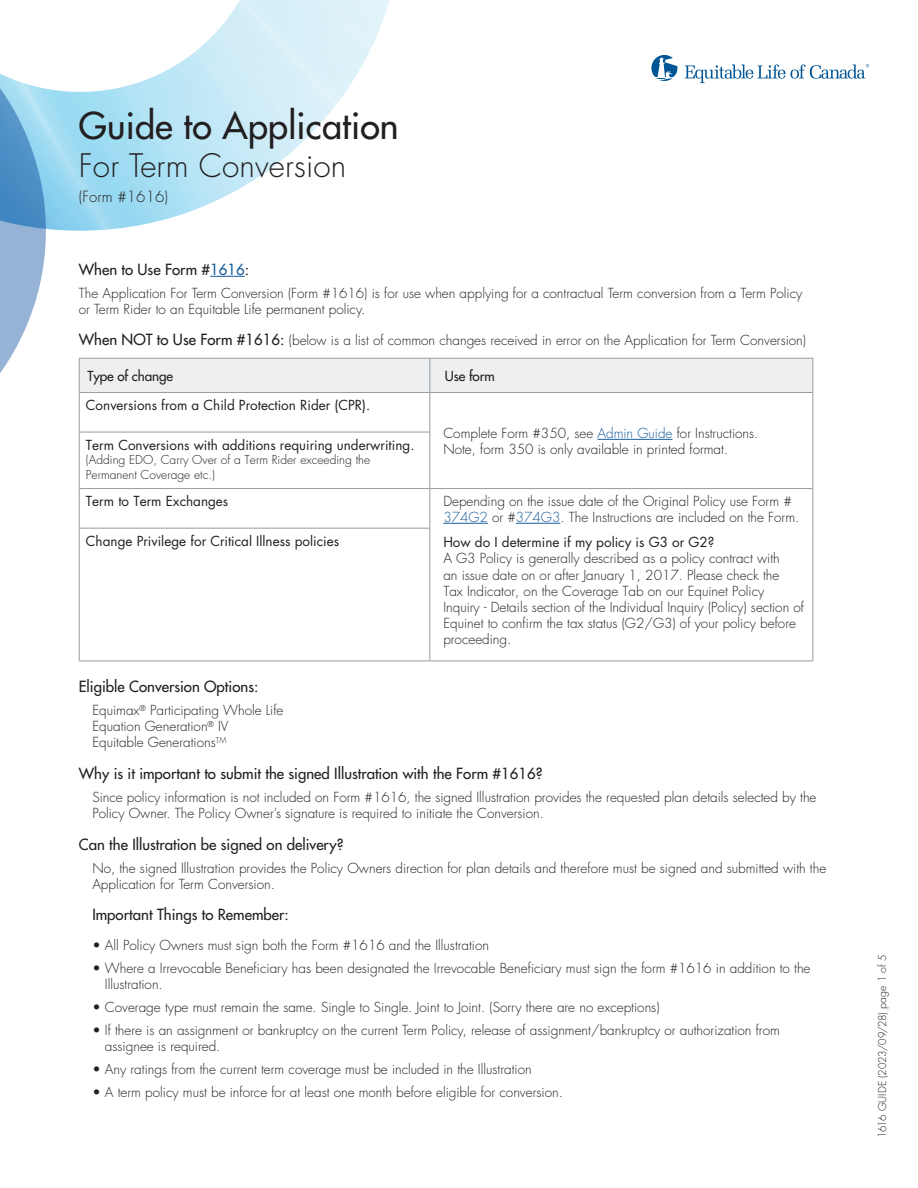
<style>
.page{position:relative;width:918px;height:1188px;background:#fff}
.page>*{position:absolute;margin:0;border:0;box-sizing:border-box;transform-origin:0 0}
.t1{font:500 36px "Futura Std";letter-spacing:.005em;color:#231f20}
.t2{font:300 31.5px "Futura Std";letter-spacing:.005em;color:#231f20}
.t3{font:500 15px "Futura Std";color:#231f20}
.t4{font:300 15px "Futura Std";letter-spacing:.005em;color:#231f20}
.t5{font:300 13.5px/16.2px "Futura Std";color:#231f20}
.t6{font:13.5px "Futura Std";color:#231f20}
.t7{font:500 13.5px "Futura Std";letter-spacing:-.01em;color:#231f20}
.t8{font:300 12px/14.4px "Futura Std";color:#231f20}
.t9{font:300 10.5px "Futura Std";letter-spacing:.005em;color:#231f20}
.s1{color:#175d9e}
.s2{font-weight:500;font-size:15px}
</style>
<div class="page">
<div style="left:80px;top:359px;width:732px;height:33px;background:#eeeff1"></div>
<hr style="left:79px;top:393px;width:1px;height:39px;background:#959ca1">
<hr style="left:429px;top:393px;width:1px;height:39px;background:#959ca1">
<hr style="left:812px;top:393px;width:1px;height:39px;background:#959ca1">
<hr style="left:79px;top:432px;width:1px;height:56px;background:#959ca1">
<hr style="left:429px;top:432px;width:1px;height:56px;background:#959ca1">
<hr style="left:812px;top:432px;width:1px;height:56px;background:#959ca1">
<hr style="left:79px;top:489px;width:1px;height:39px;background:#959ca1">
<hr style="left:429px;top:489px;width:1px;height:39px;background:#959ca1">
<hr style="left:812px;top:489px;width:1px;height:39px;background:#959ca1">
<hr style="left:79px;top:529px;width:1px;height:132px;background:#959ca1">
<hr style="left:429px;top:529px;width:1px;height:132px;background:#959ca1">
<hr style="left:812px;top:528px;width:1px;height:133px;background:#959ca1">
<hr style="left:79px;top:358px;width:351px;height:1px;background:#959ca1">
<hr style="left:79px;top:359px;width:1px;height:33px;background:#959ca1">
<hr style="left:430px;top:358px;width:383px;height:1px;background:#959ca1">
<hr style="left:429px;top:359px;width:1px;height:33px;background:#959ca1">
<hr style="left:812px;top:359px;width:1px;height:33px;background:#959ca1">
<hr style="left:79px;top:392px;width:351px;height:1px;background:#959ca1">
<hr style="left:430px;top:392px;width:383px;height:1px;background:#959ca1">
<hr style="left:79px;top:432px;width:351px;height:1px;background:#959ca1">
<hr style="left:79px;top:488px;width:351px;height:1px;background:#959ca1">
<hr style="left:430px;top:488px;width:383px;height:1px;background:#959ca1">
<hr style="left:79px;top:528px;width:351px;height:1px;background:#959ca1">
<hr style="left:79px;top:661px;width:351px;height:1px;background:#959ca1">
<hr style="left:430px;top:661px;width:383px;height:1px;background:#959ca1">
<hr style="left:597px;top:439px;width:76px;height:1px;background:#175d9e">
<hr style="left:443px;top:523px;width:45px;height:1px;background:#175d9e">
<hr style="left:516px;top:523px;width:44px;height:1px;background:#175d9e">
<hr style="left:210px;top:276px;width:35px;height:1px;background:#175d9e">
<img style="left:47px;top:0;width:343px;height:231px">
<svg style="left:0;top:73px;width:47px;height:300px"></svg>
<svg style="left:685px;top:64px;width:184px;height:19px"></svg>
<svg style="left:651px;top:54px;width:27px;height:27px"></svg>
<h1 class="t1" style="left:79px;top:103px;width:321px">Guide to Application</h1>
<h2 class="t2" style="left:79px;top:146px;width:269px">For Term Conversion</h2>
<p class="t4" style="left:79px;top:188px;width:91px">(Form #1616)</p>
<p class="t3" style="left:79px;top:260px;width:172px">When to Use Form #<span class="s1">1616</span>:</p>
<p class="t5" style="left:79px;top:285px;width:725px">The Application For Term Conversion (Form #1616) is for use when applying for a contractual Term conversion from a Term Policy or Term Rider to an Equitable Life permanent policy.</p>
<p class="t5" style="left:79px;top:333px;width:729px"><span class="s2">When NOT to Use Form #1616:</span> (below is a list of common changes received in error on the Application for Term Conversion)</p>
<p class="t7" style="left:87px;top:368px;width:87px">Type of change</p>
<p class="t7" style="left:445px;top:368px;width:51px">Use form</p>
<p class="t6" style="left:86px;top:397px;width:286px">Conversions from a Child Protection Rider (CPR).</p>
<p class="t5" style="left:443px;top:425px;width:317px">Complete Form #350, see <span class="s1">Admin Guide</span> for Instructions.<br>Note, form 350 is only available in printed format.</p>
<p class="t6" style="left:86px;top:436px;width:330px">Term Conversions with additions requiring underwriting.</p>
<p class="t8" style="left:86px;top:453px;width:286px">(Adding EDO, Carry Over of a Term Rider exceeding the<br>Permanent Coverage etc.)</p>
<p class="t6" style="left:86px;top:493px;width:144px">Term to Term Exchanges</p>
<p class="t5" style="left:443px;top:493px;width:357px">Depending on the issue date of the Original Policy use Form #<br><span class="s1">374G2</span> or #<span class="s1">374G3</span>. The Instructions are included on the Form.</p>
<p class="t6" style="left:443px;top:534px;width:273px">How do I determine if my policy is G3 or G2?</p>
<p class="t5" style="left:443px;top:551px;width:362px">A G3 Policy is generally described as a policy contract with<br>an issue date on or after January 1, 2017. Please check the<br>Tax Indicator, on the Coverage Tab on our Equinet Policy Inquiry - Details section of the Individual Inquiry (Policy) section of Equinet to confirm the tax status (G2/G3) of your policy before proceeding.</p>
<p class="t6" style="left:86px;top:532px;width:255px">Change Privilege for Critical Illness policies</p>
<p class="t3" style="left:79px;top:677px;width:181px">Eligible Conversion Options:</p>
<p class="t5" style="left:92px;top:702px;width:193px">Equimax<sup>®</sup> Participating Whole Life<br>Equation Generation<sup>®</sup> IV<br>Equitable Generations<sup>TM</sup></p>
<p class="t3" style="left:79px;top:764px;width:465px">Why is it important to submit the signed Illustration with the Form #1616?</p>
<p class="t5" style="left:92px;top:789px;width:726px">Since policy information is not included on Form #1616, the signed Illustration provides the requested plan details selected by the<br>Policy Owner. The Policy Owner’s signature is required to initiate the Conversion.</p>
<p class="t3" style="left:79px;top:835px;width:266px">Can the Illustration be signed on delivery?</p>
<p class="t5" style="left:92px;top:860px;width:735px">No, the signed Illustration provides the Policy Owners direction for plan details and therefore must be signed and submitted with the<br>Application for Term Conversion.</p>
<p class="t3" style="left:92px;top:905px;width:198px">Important Things to Remember:</p>
<p class="t5" style="left:92px;top:937px;width:398px">• All Policy Owners must sign both the Form #1616 and the Illustration</p>
<p class="t5" style="left:105px;top:960px;width:707px;text-indent:-13px">• Where a Irrevocable Beneficiary has been designated the Irrevocable Beneficiary must sign the form #1616 in addition to the<br>Illustration.</p>
<p class="t5" style="left:92px;top:999px;width:569px">• Coverage type must remain the same. Single to Single. Joint to Joint. (Sorry there are no exceptions)</p>
<p class="t5" style="left:105px;top:1022px;width:677px;text-indent:-13px">• If there is an assignment or bankruptcy on the current Term Policy, release of assignment/bankruptcy or authorization from assignee is required.</p>
<p class="t5" style="left:92px;top:1062px;width:441px">• Any ratings from the current term coverage must be included in the Illustration</p>
<p class="t5" style="left:92px;top:1084px;width:472px">• A term policy must be inforce for at least one month before eligible for conversion.</p>
<p class="t9" style="left:876px;top:1138px;width:185px;rotate:-90deg">1616 GUIDE (2023/09/28) page 1 of 5</p>
</div>
